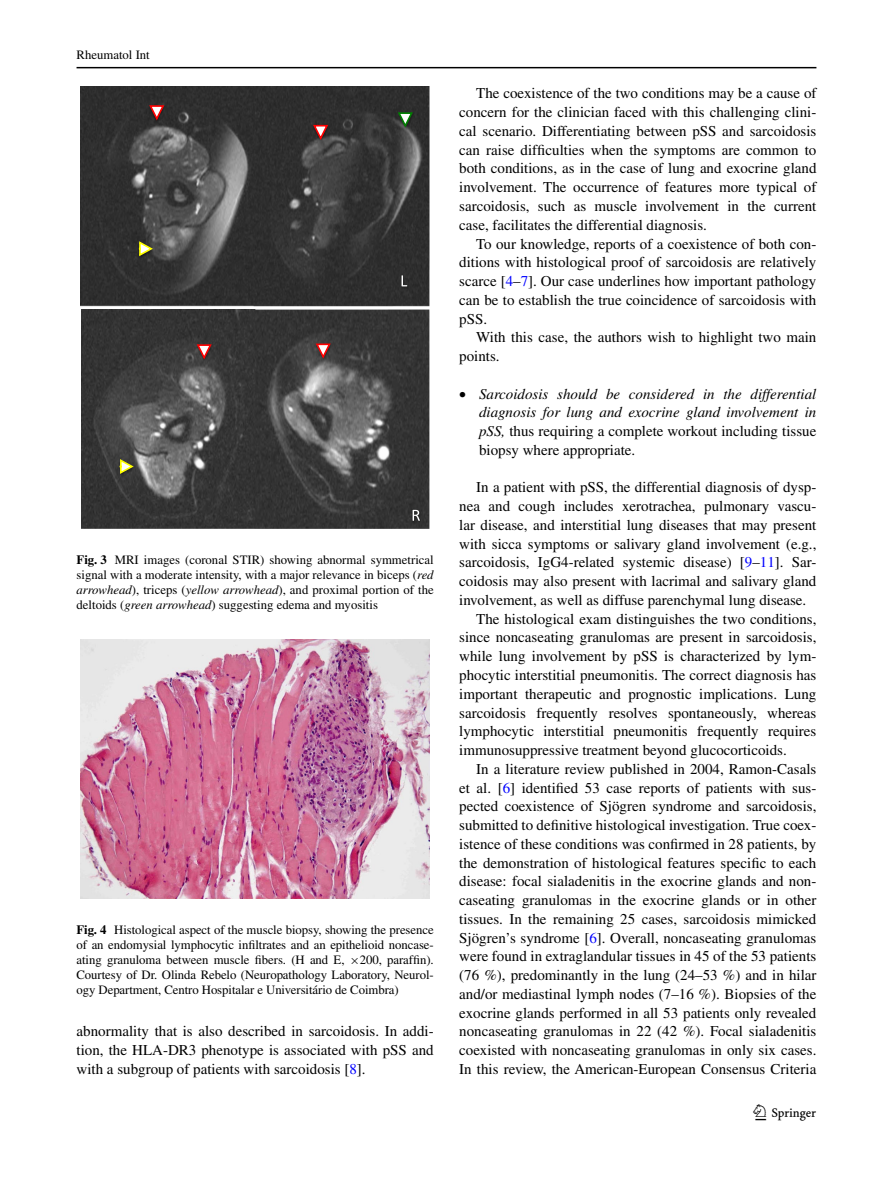
<style>
.page{position:relative;width:893px;height:1187px;background:#fff}
.page>*{position:absolute;margin:0;border:0;box-sizing:border-box;transform-origin:0 0}
.t1{font:22.5px "Springnew";color:#000}
.t2{font:15px/18.8px "Times";color:#000;text-align:justify}
.t3{font:italic 15px/18.8px "Times";color:#000;text-align:justify}
.t4{font:12.75px/15px "Times";color:#000;text-align:justify}
.s1{font-weight:700}
.s2{font-style:italic}
.s3{font-family:"MTSY"}
.s4{color:#00f}
.s5{font-style:normal}
</style>
<div class="page">
<hr style="left:77px;top:67px;width:739px;height:1px;background:#000">
<img style="left:81px;top:87px;width:349px;height:220px">
<img style="left:81px;top:310px;width:349px;height:218px">
<svg style="left:148px;top:104px;width:18px;height:18px"></svg>
<svg style="left:196px;top:343px;width:17px;height:18px"></svg>
<svg style="left:118px;top:457px;width:17px;height:18px"></svg>
<svg style="left:137px;top:240px;width:18px;height:17px"></svg>
<svg style="left:315px;top:342px;width:17px;height:18px"></svg>
<svg style="left:402px;top:275px;width:5px;height:11px"></svg>
<svg style="left:413px;top:510px;width:7px;height:10px"></svg>
<svg style="left:312px;top:123px;width:18px;height:19px"></svg>
<svg style="left:397px;top:111px;width:17px;height:18px"></svg>
<div style="left:77px;top:639px;width:357px;height:259px;background:linear-gradient(to bottom,#fff,#fff)"></div>
<img style="left:81px;top:639px;width:349px;height:259px">
<p class="t4" style="left:77px;top:48px;width:75px">Rheumatol Int</p>
<p class="t4" style="left:77px;top:552px;width:359px"><span class="s1">Fig. 3</span> MRI images (coronal STIR) showing abnormal symmetrical signal with a moderate intensity, with a major relevance in biceps (<span class="s2">red arrowhead</span>), triceps (<span class="s2">yellow arrowhead</span>), and proximal portion of the deltoids (<span class="s2">green arrowhead</span>) suggesting edema and myositis</p>
<p class="t4" style="left:77px;top:922px;width:359px"><span class="s1">Fig. 4</span> Histological aspect of the muscle biopsy, showing the presence of an endomysial lymphocytic infiltrates and an epithelioid noncase&shy;ating granuloma between muscle fibers. (H and E, <span class="s3">×</span>200, paraffin).<br>Courtesy of Dr. Olinda Rebelo (Neuropathology Laboratory, Neurol&shy;ogy Department, Centro Hospitalar e Universitário de Coimbra)</p>
<p class="t2" style="left:77px;top:1021px;width:359px">abnormality that is also described in sarcoidosis. In addi&shy;tion, the HLA-DR3 phenotype is associated with pSS and with a subgroup of patients with sarcoidosis [<span class="s4">8</span>].</p>
<p class="t2" style="left:459px;top:84px;width:359px;text-indent:17px">The coexistence of the two conditions may be a cause of concern for the clinician faced with this challenging clini&shy;cal scenario. Differentiating between pSS and sarcoidosis can raise difficulties when the symptoms are common to both conditions, as in the case of lung and exocrine gland involvement. The occurrence of features more typical of sarcoidosis, such as muscle involvement in the current case, facilitates the differential diagnosis.</p>
<p class="t2" style="left:459px;top:234px;width:359px;text-indent:17px">To our knowledge, reports of a coexistence of both con&shy;ditions with histological proof of sarcoidosis are relatively scarce [<span class="s4">4</span>–<span class="s4">7</span>]. Our case underlines how important pathology can be to establish the true coincidence of sarcoidosis with pSS.</p>
<p class="t2" style="left:459px;top:328px;width:359px;text-indent:17px">With this case, the authors wish to highlight two main points.</p>
<p class="t3" style="left:479px;top:384px;width:339px;text-indent:-20px">• Sarcoidosis should be considered in the differential diagnosis for lung and exocrine gland involvement in pSS, <span class="s5">thus requiring a complete workout including tissue biopsy where appropriate.</span></p>
<p class="t2" style="left:476px;top:478px;width:342px">In a patient with pSS, the differential diagnosis of dysp-</p>
<p class="t2" style="left:459px;top:496px;width:359px">nea and cough includes xerotrachea, pulmonary vascu-</p>
<p class="t2" style="left:459px;top:515px;width:359px">lar disease, and interstitial lung diseases that may present</p>
<p class="t2" style="left:459px;top:534px;width:359px">with sicca symptoms or salivary gland involvement (e.g.,</p>
<p class="t2" style="left:459px;top:553px;width:359px">sarcoidosis, IgG4-related systemic disease) [<span class="s4">9</span>–<span class="s4">11</span>]. Sar-</p>
<p class="t2" style="left:459px;top:571px;width:359px">coidosis may also present with lacrimal and salivary gland</p>
<p class="t2" style="left:459px;top:590px;width:349px">involvement, as well as diffuse parenchymal lung disease.</p>
<p class="t2" style="left:476px;top:609px;width:342px">The histological exam distinguishes the two conditions,</p>
<p class="t2" style="left:459px;top:628px;width:359px">since noncaseating granulomas are present in sarcoidosis,</p>
<p class="t2" style="left:459px;top:646px;width:359px">while lung involvement by pSS is characterized by lym-</p>
<p class="t2" style="left:459px;top:665px;width:359px">phocytic interstitial pneumonitis. The correct diagnosis has</p>
<p class="t2" style="left:459px;top:684px;width:359px">important therapeutic and prognostic implications. Lung</p>
<p class="t2" style="left:459px;top:703px;width:359px">sarcoidosis frequently resolves spontaneously, whereas</p>
<p class="t2" style="left:459px;top:721px;width:359px">lymphocytic interstitial pneumonitis frequently requires</p>
<p class="t2" style="left:459px;top:740px;width:329px">immunosuppressive treatment beyond glucocorticoids.</p>
<p class="t2" style="left:476px;top:759px;width:342px">In a literature review published in 2004, Ramon-Casals</p>
<p class="t2" style="left:459px;top:778px;width:359px">et al. [<span class="s4">6</span>] identified 53 case reports of patients with sus-</p>
<p class="t2" style="left:459px;top:796px;width:359px">pected coexistence of Sjögren syndrome and sarcoidosis,</p>
<p class="t2" style="left:459px;top:815px;width:359px">submitted to definitive histological investigation. True coex-</p>
<p class="t2" style="left:459px;top:834px;width:359px">istence of these conditions was confirmed in 28 patients, by</p>
<p class="t2" style="left:459px;top:853px;width:359px">the demonstration of histological features specific to each</p>
<p class="t2" style="left:459px;top:871px;width:359px">disease: focal sialadenitis in the exocrine glands and non-</p>
<p class="t2" style="left:459px;top:890px;width:359px">caseating granulomas in the exocrine glands or in other</p>
<p class="t2" style="left:459px;top:909px;width:359px">tissues. In the remaining 25 cases, sarcoidosis mimicked</p>
<p class="t2" style="left:459px;top:928px;width:359px">Sjögren’s syndrome [<span class="s4">6</span>]. Overall, noncaseating granulomas</p>
<p class="t2" style="left:459px;top:946px;width:359px">were found in extraglandular tissues in 45 of the 53 patients</p>
<p class="t2" style="left:459px;top:965px;width:359px">(76 %), predominantly in the lung (24–53 %) and in hilar</p>
<p class="t2" style="left:459px;top:984px;width:359px">and/or mediastinal lymph nodes (7–16 %). Biopsies of the</p>
<p class="t2" style="left:459px;top:1003px;width:359px">exocrine glands performed in all 53 patients only revealed</p>
<p class="t2" style="left:459px;top:1021px;width:359px">noncaseating granulomas in 22 (42 %). Focal sialadenitis</p>
<p class="t2" style="left:459px;top:1040px;width:359px">coexisted with noncaseating granulomas in only six cases.</p>
<p class="t2" style="left:459px;top:1059px;width:359px">In this review, the American-European Consensus Criteria</p>
<h1 class="t1" style="left:755px;top:1104px;width:62px">1 3</h1>
</div>
